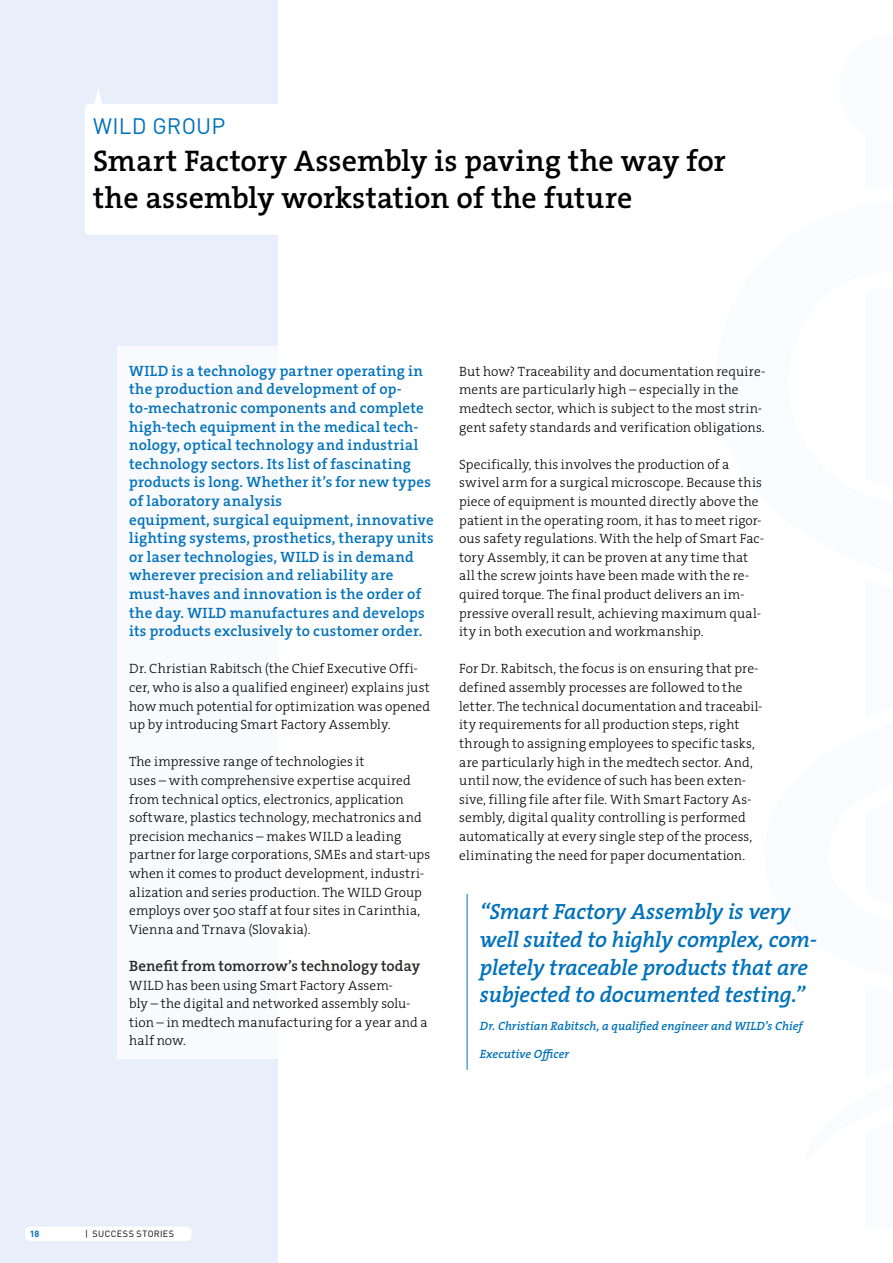
<style>
.page{position:relative;width:893px;height:1263px;background:#fff}
.page>*{position:absolute;margin:0;border:0;box-sizing:border-box;transform-origin:0 0}
.t1{font:30px/37.2px "The Serif HP6 Se Bld";color:#000}
.t2{font:22.2px/27.9px "The Serif HP6 Se Bld IT";letter-spacing:-.01em;color:#0072bb}
.t3{font:22.2px "DINOT";letter-spacing:.01em;color:#0072bb}
.t4{font:15px/18.6px "The Serif HP6 Se Bld";letter-spacing:.015em;color:#0072bb}
.t5{font:15px "The Serif HP6 Se Bld";color:#282827}
.t6{font:13.5px/18.6px "The Serif HP3 Lig";letter-spacing:.01em;color:#000}
.t7{font:12px "The Serif HP6 Se Bld IT";letter-spacing:.01em;color:#0072bb}
.t8{font:9px "DINOT";letter-spacing:.04em;color:#000}
.t9{font:700 9px "DINOT";color:#0072bb}
</style>
<div class="page">
<div style="left:0;top:0;width:278px;height:1263px;background:#e9effa"></div>
<div style="left:25px;top:1227px;width:166px;height:14px;background:#fff;border-radius:4px"></div>
<div style="left:85px;top:104px;width:193px;height:131px;background:#fff"></div>
<svg style="left:94px;top:89px;width:9px;height:18px"></svg>
<div style="left:117px;top:346px;width:329px;height:712px;background:#fff"></div>
<hr style="left:467px;top:894px;width:1px;height:176px;background:#0072bb">
<h2 class="t3" style="left:93px;top:111px;width:134px">WILD GROUP</h2>
<h1 class="t1" style="left:93px;top:142px;width:634px">Smart Factory Assembly is paving the way for the assembly workstation of the future</h1>
<p class="t4" style="left:129px;top:361px;width:306px">WILD is a technology partner operating in the production and development of op&shy;to-mechatronic components and complete high-tech equipment in the medical tech&shy;nology, optical technology and industrial technology sectors. Its list of fascinating products is long. Whether it’s for new types of laboratory analysis<br>equipment, surgical equipment, innovative lighting systems, prosthetics, therapy units or laser technologies, WILD is in demand wherever precision and reliability are must-haves and innovation is the order of the day. WILD manufactures and develops its products exclusively to customer order.</p>
<p class="t6" style="left:129px;top:660px;width:302px">Dr. Christian Rabitsch (the Chief Executive Offi&shy;cer, who is also a qualified engineer) explains just how much potential for optimization was opened up by introducing Smart Factory Assembly.</p>
<p class="t6" style="left:129px;top:753px;width:302px">The impressive range of technologies it<br>uses – with comprehensive expertise acquired from technical optics, electronics, application software, plastics technology, mechatronics and precision mechanics – makes WILD a leading partner for large corporations, SMEs and start-ups when it comes to product development, industri&shy;alization and series production. The WILD Group employs over 500 staff at four sites in Carinthia, Vienna and Trnava (Slovakia).</p>
<p class="t5" style="left:129px;top:956px;width:292px">Benefit from tomorrow’s technology today</p>
<p class="t6" style="left:129px;top:976px;width:300px">WILD has been using Smart Factory Assem-<br>bly – the digital and networked assembly solu&shy;tion – in medtech manufacturing for a year and a half now.</p>
<p class="t6" style="left:459px;top:362px;width:308px">But how? Traceability and documentation require&shy;ments are particularly high – especially in the medtech sector, which is subject to the most strin&shy;gent safety standards and verification obligations.</p>
<p class="t6" style="left:459px;top:455px;width:306px">Specifically, this involves the production of a swivel arm for a surgical microscope. Because this piece of equipment is mounted directly above the patient in the operating room, it has to meet rigor&shy;ous safety regulations. With the help of Smart Fac&shy;tory Assembly, it can be proven at any time that all the screw joints have been made with the re&shy;quired torque. The final product delivers an im&shy;pressive overall result, achieving maximum qual&shy;ity in both execution and workmanship.</p>
<p class="t6" style="left:459px;top:660px;width:305px">For Dr. Rabitsch, the focus is on ensuring that pre&shy;defined assembly processes are followed to the letter. The technical documentation and traceabil&shy;ity requirements for all production steps, right through to assigning employees to specific tasks, are particularly high in the medtech sector. And, until now, the evidence of such has been exten&shy;sive, filling file after file. With Smart Factory As&shy;sembly, digital quality controlling is performed automatically at every single step of the process, eliminating the need for paper documentation.</p>
<h2 class="t2" style="left:480px;top:898px;width:338px">“Smart Factory Assembly is very well suited to highly complex, com&shy;pletely traceable products that are subjected to documented testing.”</h2>
<p class="t7" style="left:480px;top:1018px;width:324px">Dr. Christian Rabitsch, a qualified engineer and WILD’s Chief</p>
<p class="t7" style="left:480px;top:1046px;width:91px">Executive Officer</p>
<p class="t9" style="left:30px;top:1227px;width:11px">18</p>
<p class="t8" style="left:85px;top:1227px;width:4px">|</p>
<p class="t8" style="left:93px;top:1227px;width:83px">SUCCESS STORIES</p>
</div>
